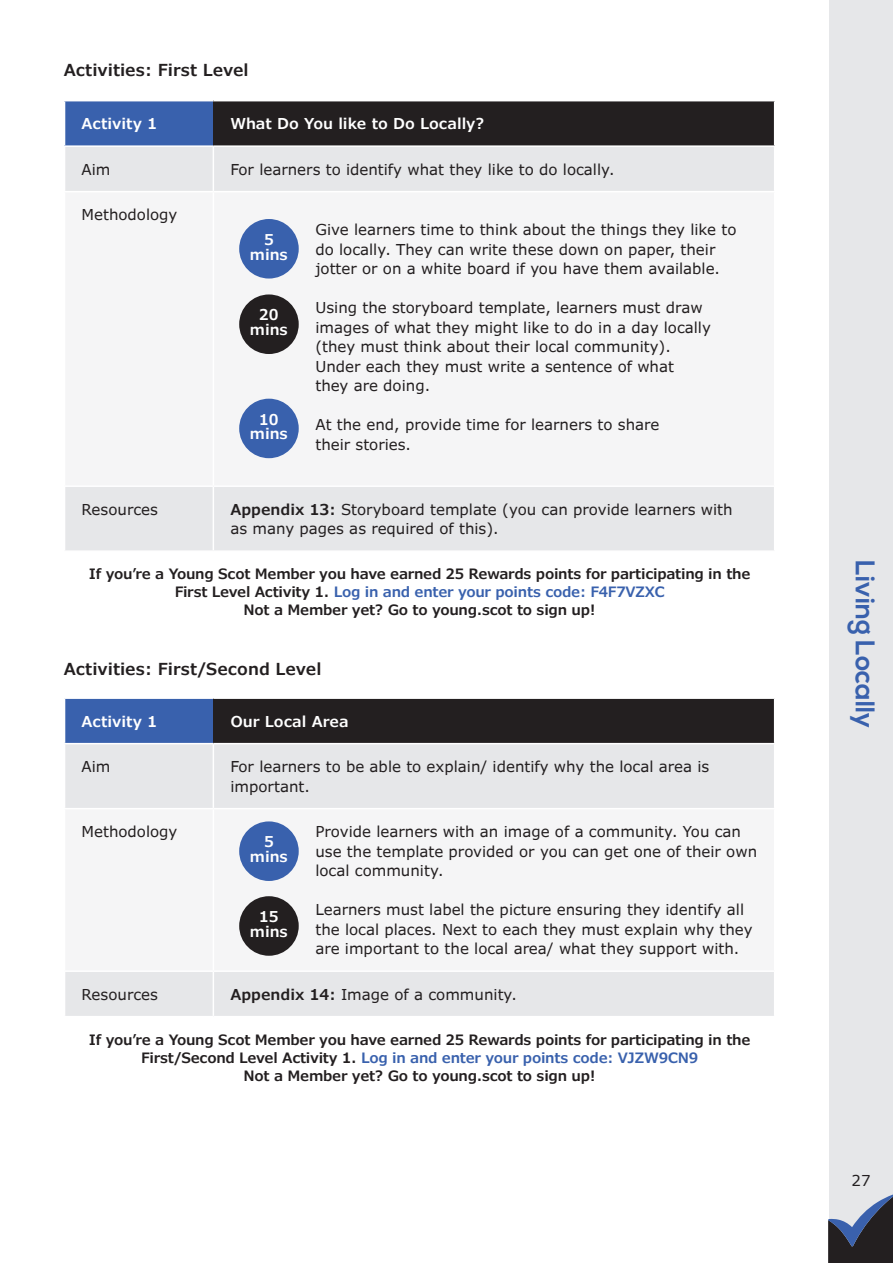
<style>
.page{position:relative;width:893px;height:1263px;background:#fff}
.page>*{position:absolute;margin:0;border:0;box-sizing:border-box;transform-origin:0 0}
.t1{font:700 27px "Nexa";color:#3961ad}
.t2{font:600 16.5px "Verdana Pro";color:#231f20}
.t3{font:15px/19.5px "Verdana Pro";color:#231f20}
.t4{font:600 15px "Verdana Pro";color:#fff}
.t5{font:600 14.85px/14.9px "Verdana Pro";color:#fff;text-align:center}
.t6{font:600 14.25px/18px "Verdana Pro";letter-spacing:-.02em;color:#231f20;text-align:center}
.s1{font-weight:600}
.s2{color:#3961ad}
</style>
<div class="page">
<div style="left:829px;top:0;width:64px;height:1263px;background:#e6e7e9"></div>
<svg style="left:828px;top:1194px;width:65px;height:69px"></svg>
<div style="left:65px;top:101px;width:148px;height:45px;background:#3961ad"></div>
<div style="left:213px;top:101px;width:562px;height:45px;background:#231f20"></div>
<div style="left:65px;top:147px;width:709px;height:403px;background:#e6e7e9"></div>
<div style="left:65px;top:192px;width:709px;height:293px;background:#f5f5f6"></div>
<hr style="left:774px;top:101px;width:1px;height:44px;background:#fff">
<hr style="left:64px;top:145px;width:149px;height:2px;background:#fff">
<hr style="left:213px;top:145px;width:562px;height:2px;background:#fff">
<hr style="left:213px;top:147px;width:1px;height:44px;background:#fff">
<hr style="left:64px;top:191px;width:149px;height:1px;background:#fff">
<hr style="left:64px;top:485px;width:149px;height:2px;background:#fff">
<hr style="left:213px;top:487px;width:1px;height:63px;background:#fff">
<hr style="left:213px;top:191px;width:562px;height:1px;background:#fff">
<hr style="left:213px;top:192px;width:1px;height:293px;background:#fff">
<hr style="left:213px;top:485px;width:562px;height:2px;background:#fff">
<div style="left:65px;top:698px;width:148px;height:46px;background:#3961ad"></div>
<div style="left:213px;top:698px;width:562px;height:46px;background:#231f20"></div>
<div style="left:65px;top:744px;width:709px;height:272px;background:#e6e7e9"></div>
<div style="left:65px;top:809px;width:709px;height:161px;background:#f5f5f6"></div>
<hr style="left:64px;top:697px;width:149px;height:2px;background:#fff">
<hr style="left:213px;top:697px;width:562px;height:2px;background:#fff">
<hr style="left:774px;top:699px;width:1px;height:44px;background:#fff">
<hr style="left:64px;top:743px;width:149px;height:1px;background:#fff">
<hr style="left:213px;top:743px;width:562px;height:1px;background:#fff">
<hr style="left:213px;top:744px;width:1px;height:64px;background:#fff">
<hr style="left:64px;top:808px;width:149px;height:1px;background:#fff">
<hr style="left:64px;top:970px;width:149px;height:2px;background:#fff">
<hr style="left:213px;top:972px;width:1px;height:44px;background:#fff">
<hr style="left:213px;top:808px;width:562px;height:1px;background:#fff">
<hr style="left:213px;top:809px;width:1px;height:161px;background:#fff">
<hr style="left:213px;top:970px;width:562px;height:2px;background:#fff">
<div style="left:239px;top:219px;width:60px;height:60px;background:#3961ad;border-radius:50%"></div>
<div style="left:239px;top:294px;width:60px;height:60px;background:#231f20;border-radius:50%"></div>
<div style="left:239px;top:399px;width:60px;height:59px;background:#3961ad;border-radius:50%"></div>
<div style="left:239px;top:821px;width:60px;height:60px;background:#3961ad;border-radius:50%"></div>
<div style="left:239px;top:896px;width:60px;height:60px;background:#231f20;border-radius:50%"></div>
<p class="t2" style="left:64px;top:60px;width:186px">Activities: First Level</p>
<p class="t4" style="left:82px;top:114px;width:77px">Activity 1</p>
<p class="t4" style="left:230px;top:114px;width:256px">What Do You like to Do Locally?</p>
<p class="t3" style="left:82px;top:160px;width:30px">Aim</p>
<p class="t3" style="left:230px;top:160px;width:386px">For learners to identify what they like to do locally.</p>
<p class="t3" style="left:82px;top:205px;width:97px">Methodology</p>
<p class="t3" style="left:315px;top:220px;width:423px">Give learners time to think about the things they like to do locally. They can write these down on paper, their jotter or on a white board if you have them available.</p>
<p class="t3" style="left:315px;top:298px;width:397px">Using the storyboard template, learners must draw images of what they might like to do in a day locally (they must think about their local community).<br>Under each they must write a sentence of what<br>they are doing.</p>
<p class="t3" style="left:315px;top:415px;width:345px">At the end, provide time for learners to share their stories.</p>
<p class="t5" style="left:250px;top:232px;width:40px">5 mins</p>
<p class="t5" style="left:250px;top:308px;width:40px">20 mins</p>
<p class="t5" style="left:250px;top:412px;width:40px">10 mins</p>
<p class="t3" style="left:82px;top:500px;width:78px">Resources</p>
<p class="t3" style="left:230px;top:500px;width:504px"><span class="s1">Appendix 13:</span> Storyboard template (you can provide learners with as many pages as required of this).</p>
<p class="t6" style="left:89px;top:565px;width:663px">If you’re a Young Scot Member you have earned 25 Rewards points for participating in the<br>First Level Activity 1. <span class="s2">Log in and enter your points code: F4F7VZXC<br></span>Not a Member yet? Go to young.scot to sign up!</p>
<p class="t2" style="left:64px;top:658px;width:259px">Activities: First/Second Level</p>
<p class="t4" style="left:82px;top:711px;width:77px">Activity 1</p>
<p class="t4" style="left:230px;top:711px;width:120px">Our Local Area</p>
<p class="t3" style="left:82px;top:757px;width:30px">Aim</p>
<p class="t3" style="left:230px;top:757px;width:480px">For learners to be able to explain/ identify why the local area is important.</p>
<p class="t3" style="left:82px;top:822px;width:97px">Methodology</p>
<p class="t3" style="left:315px;top:822px;width:443px">Provide learners with an image of a community. You can use the template provided or you can get one of their own local community.</p>
<p class="t3" style="left:315px;top:900px;width:439px">Learners must label the picture ensuring they identify all the local places. Next to each they must explain why they are important to the local area/ what they support with.</p>
<p class="t3" style="left:82px;top:985px;width:78px">Resources</p>
<p class="t3" style="left:230px;top:985px;width:288px"><span class="s1">Appendix 14:</span> Image of a community.</p>
<p class="t6" style="left:89px;top:1030px;width:663px">If you’re a Young Scot Member you have earned 25 Rewards points for participating in the<br>First/Second Level Activity 1. <span class="s2">Log in and enter your points code: VJZW9CN9<br></span>Not a Member yet? Go to young.scot to sign up!</p>
<p class="t5" style="left:250px;top:835px;width:40px">5 mins</p>
<p class="t5" style="left:250px;top:909px;width:40px">15 mins</p>
<h1 class="t1" style="left:881px;top:560px;width:170px;rotate:90deg">Living Locally</h1>
<p class="t3" style="left:851px;top:1171px;width:21px">27</p>
</div>
